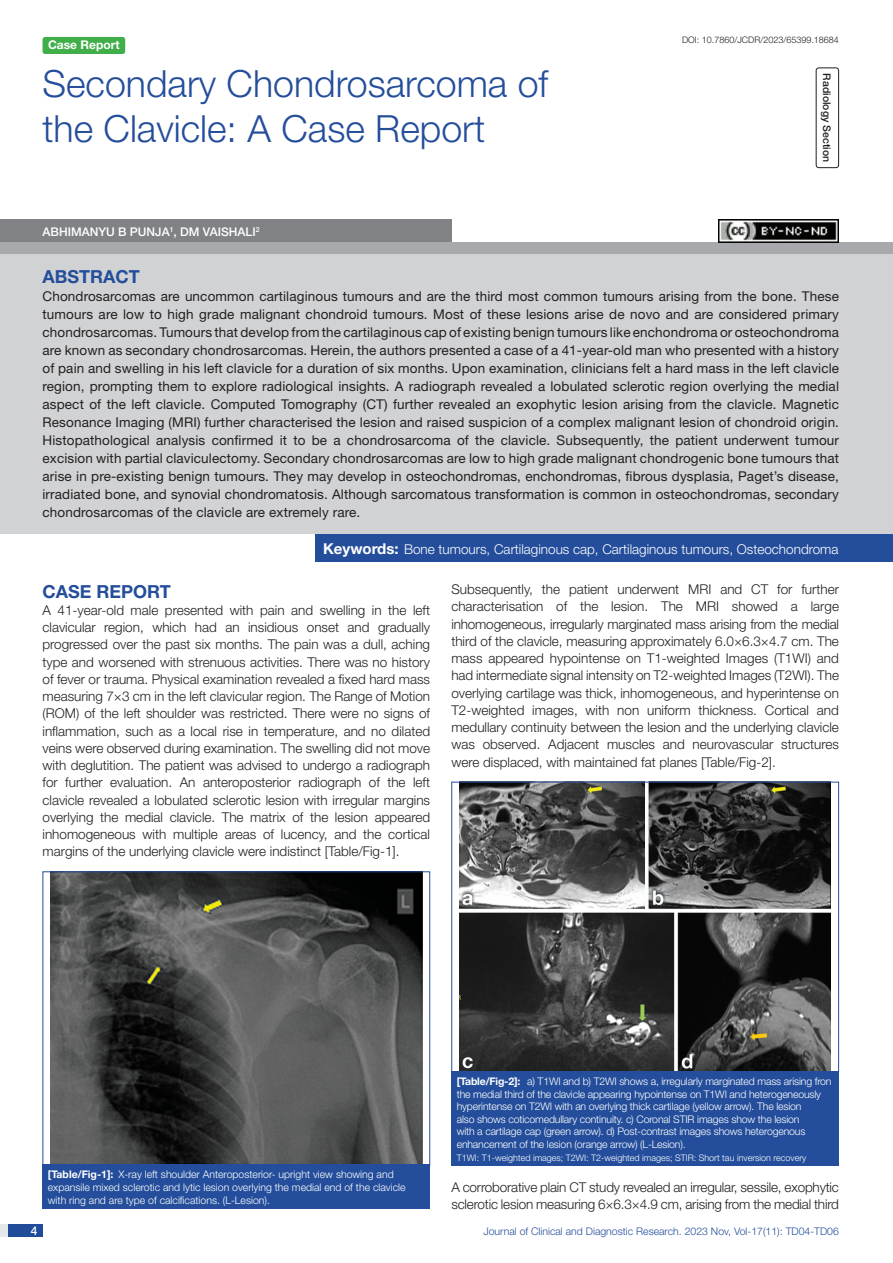
<style>
.page{position:relative;width:893px;height:1263px;background:#fff}
.page>*{position:absolute;margin:0;border:0;box-sizing:border-box;transform-origin:0 0}
.t1{font:300 37.5px/45px "Helvetica Neue";color:#244e9b}
.Heading{font:700 18px "Helvetica Neue";color:#244e9b}
.Abstract_head{font:700 18px "Helvetica Neue";color:#244e9b}
.Body_text{font:300 13.5px/17.2px "Helvetica Neue";letter-spacing:-.01em;color:#231f20;text-align:justify}
.Abstract_Text{font:13.5px/18px "Helvetica Neue";letter-spacing:.01em;color:#231f20;text-align:justify}
.Key_words{font:300 13.5px "Helvetica Neue";color:#fff}
.Author{font:500 12px "Helvetica Neue";color:#fff}
.t2{font:700 12px "Helvetica Neue";color:#fff}
.TABLE_FIG{font:300 10.5px/12.6px "Helvetica Neue";letter-spacing:-.015em;color:#fff}
.t3{font:300 10.5px "Helvetica Neue";color:#244e9b}
.section{font:500 10.5px "Helvetica Neue";color:#231f20}
.TABLE_FIG-2{font:300 9px "Helvetica Neue";color:#fff}
.DOI{font:300 9px "Helvetica Neue";color:#231f20}
.s1{font-weight:700;font-size:15px}
.s2{font-weight:700}
</style>
<div class="page">
<div style="left:0;top:1224px;width:43px;height:13px;background:#e6e7e9"></div>
<div style="left:8px;top:1224px;width:35px;height:13px;background:#214c99"></div>
<div style="left:816px;top:67px;width:23px;height:101px;border:1px solid #231f20;border-radius:3px"></div>
<div style="left:43px;top:37px;width:82px;height:17px;background:#40ae49;border-radius:3px"></div>
<div style="left:0;top:242px;width:893px;height:12px;background:#a8a9ad"></div>
<div style="left:0;top:220px;width:451px;height:22px;background:#808285"></div>
<div style="left:0;top:254px;width:893px;height:280px;background:#d1d2d4"></div>
<div style="left:315px;top:534px;width:578px;height:28px;background:#244e9b"></div>
<img style="left:50px;top:873px;width:373px;height:291px">
<div style="left:43px;top:871px;width:387px;height:295px;border:1px solid #244e9b"></div>
<div style="left:43px;top:1165px;width:387px;height:44px;background:#244e9b"></div>
<img style="left:459px;top:784px;width:372px;height:286px">
<div style="left:451px;top:782px;width:388px;height:290px;border:1px solid #244e9b"></div>
<div style="left:451px;top:1071px;width:388px;height:95px;background:#244e9b"></div>
<img style="left:719px;top:220px;width:120px;height:22px">
<p class="t2" style="left:48px;top:37px;width:73px">Case Report</p>
<p class="t1" style="left:43px;top:60px;width:507px">Secondary Chondrosarcoma of the Clavicle: A Case Report</p>
<p class="Author" style="left:43px;top:224px;width:218px">ABHIMANYU B PUNJA<sup>1</sup>, DM VAISHALI<sup>2</sup></p>
<p class="DOI" style="left:682px;top:35px;width:158px">DOI: 10.7860/JCDR/2023/65399.18684</p>
<p class="section" style="left:833px;top:73px;width:90px;rotate:90deg">RADIOLOGY SECTION</p>
<p class="Abstract_head" style="left:43px;top:265px;width:99px">ABSTRACT</p>
<p class="Abstract_Text" style="left:43px;top:287px;width:798px">Chondrosarcomas are uncommon cartilaginous tumours and are the third most common tumours arising from the bone. These tumours are low to high grade malignant chondroid tumours. Most of these lesions arise de novo and are considered primary chondrosarcomas. Tumours that develop from the cartilaginous cap of existing benign tumours like enchondroma or osteochondroma are known as secondary chondrosarcomas. Herein, the authors presented a case of a 41-year-old man who presented with a history of pain and swelling in his left clavicle for a duration of six months. Upon examination, clinicians felt a hard mass in the left clavicle region, prompting them to explore radiological insights. A radiograph revealed a lobulated sclerotic region overlying the medial aspect of the left clavicle. Computed Tomography (CT) further revealed an exophytic lesion arising from the clavicle. Magnetic Resonance Imaging (MRI) further characterised the lesion and raised suspicion of a complex malignant lesion of chondroid origin.<br>Histopathological analysis confirmed it to be a chondrosarcoma of the clavicle. Subsequently, the patient underwent tumour excision with partial claviculectomy. Secondary chondrosarcomas are low to high grade malignant chondrogenic bone tumours that arise in pre-existing benign tumours. They may develop in osteochondromas, enchondromas, fibrous dysplasia, Paget’s disease, irradiated bone, and synovial chondromatosis. Although sarcomatous transformation is common in osteochondromas, secondary chondrosarcomas of the clavicle are extremely rare.</p>
<p class="Key_words" style="left:323px;top:540px;width:517px"><span class="s1">Keywords:</span> Bone tumours, Cartilaginous cap, Cartilaginous tumours, Osteochondroma</p>
<p class="Heading" style="left:43px;top:580px;width:130px">CASE REPORT</p>
<p class="Body_text" style="left:43px;top:601px;width:389px">A 41-year-old male presented with pain and swelling in the left clavicular region, which had an insidious onset and gradually progressed over the past six months. The pain was a dull, aching type and worsened with strenuous activities. There was no history of fever or trauma. Physical examination revealed a fixed hard mass measuring 7×3 cm in the left clavicular region. The Range of Motion (ROM) of the left shoulder was restricted. There were no signs of inflammation, such as a local rise in temperature, and no dilated veins were observed during examination. The swelling did not move with deglutition. The patient was advised to undergo a radiograph for further evaluation. An anteroposterior radiograph of the left clavicle revealed a lobulated sclerotic lesion with irregular margins overlying the medial clavicle. The matrix of the lesion appeared inhomogeneous with multiple areas of lucency, and the cortical margins of the underlying clavicle were indistinct [Table/Fig-1].</p>
<p class="Body_text" style="left:451px;top:580px;width:389px">Subsequently, the patient underwent MRI and CT for further characterisation of the lesion. The MRI showed a large inhomogeneous, irregularly marginated mass arising from the medial third of the clavicle, measuring approximately 6.0×6.3×4.7 cm. The mass appeared hypointense on T1-weighted Images (T1WI) and had intermediate signal intensity on T2-weighted Images (T2WI). The overlying cartilage was thick, inhomogeneous, and hyperintense on T2-weighted images, with non uniform thickness. Cortical and medullary continuity between the lesion and the underlying clavicle was observed. Adjacent muscles and neurovascular structures were displaced, with maintained fat planes [Table/Fig-2].</p>
<p class="TABLE_FIG" style="left:48px;top:1168px;width:359px"><span class="s2">[Table/Fig-1]:</span> X-ray left shoulder Anteroposterior- upright view showing and expansile mixed sclerotic and lytic lesion overlying the medial end of the clavicle with ring and are type of calcifications. (L-Lesion).</p>
<p class="TABLE_FIG" style="left:457px;top:1075px;width:376px"><span class="s2">[Table/Fig-2]:</span> a) T1WI and b) T2WI shows a, irregularly marginated mass arising fron the medial third of the clavicle appearing hypointense on T1WI and heterogeneously hyperintense on T2WI with an overlying thick cartilage (yellow arrow). The lesion<br>also shows coticomedullary continuity. c) Coronal STIR images show the lesion<br>with a cartilage cap (green arrow). d) Post-contrast images shows heterogenous enhancement of the lesion (orange arrow) (L-Lesion).</p>
<p class="TABLE_FIG-2" style="left:457px;top:1152px;width:351px">T1WI: T1-weighted images; T2WI: T2-weighted images; STIR: Short tau inversion recovery</p>
<p class="Body_text" style="left:451px;top:1178px;width:389px">A corroborative plain CT study revealed an irregular, sessile, exophytic sclerotic lesion measuring 6×6.3×4.9 cm, arising from the medial third</p>
<p class="Author" style="left:31px;top:1223px;width:8px">4</p>
<p class="t3" style="left:484px;top:1225px;width:357px">Journal of Clinical and Diagnostic Research. 2023 Nov, Vol-17(11): TD04-TD06</p>
</div>
